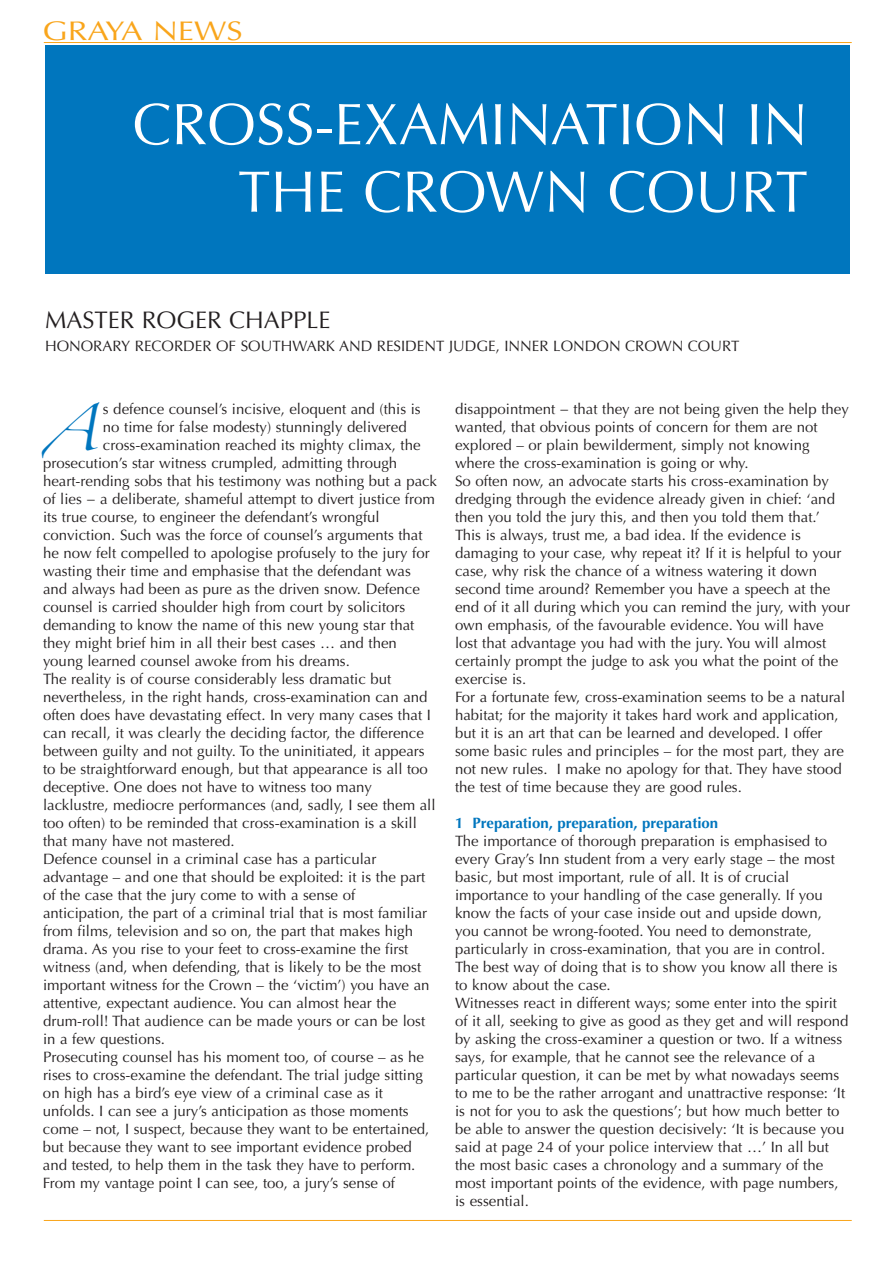
<style>
.page{position:relative;width:893px;height:1263px;background:#fff}
.page>*{position:absolute;margin:0;border:0;box-sizing:border-box;transform-origin:0 0}
.t1{font:58.5px/67.5px "Optima";color:#fff;text-align:right}
.t2{font:40.95px "Zapfino";color:#0076be}
.t3{font:27px "Optima";color:#f9a51b;scale:1.2 1}
.t4{font:24px "Optima";color:#231f20}
.t5{font:15px/18px "Optima";color:#231f20}
.t6{font:700 15px "Optima";color:#0076be}
</style>
<div class="page">
<div style="left:45px;top:45px;width:804px;height:228px;background:#0076be"></div>
<hr style="left:44px;top:1220px;width:808px;height:1px;background:#f9a51b">
<hr style="left:44px;top:42px;width:808px;height:1px;background:#f9a51b">
<h3 class="t3" style="left:43px;top:19px;width:168px">GRAYA NEWS</h3>
<h1 class="t1" style="left:132px;top:96px;width:677px">CROSS-EXAMINATION IN<br>THE CROWN COURT</h1>
<h3 class="t4" style="left:45px;top:310px;width:287px">MASTER ROGER CHAPPLE</h3>
<p class="t5" style="left:45px;top:338px;width:696px">HONORARY RECORDER OF SOUTHWARK AND RESIDENT JUDGE, INNER LONDON CROWN COURT</p>
<h2 class="t2" style="left:43px;top:412px;width:59px">A</h2>
<p class="t5" style="left:103px;top:401px;width:319px">s defence counsel’s incisive, eloquent and (this is</p>
<p class="t5" style="left:103px;top:419px;width:305px">no time for false modesty) stunningly delivered</p>
<p class="t5" style="left:103px;top:437px;width:319px">cross-examination reached its mighty climax, the</p>
<p class="t5" style="left:43px;top:455px;width:356px">prosecution’s star witness crumpled, admitting through</p>
<p class="t5" style="left:43px;top:473px;width:395px">heart-rending sobs that his testimony was nothing but a pack</p>
<p class="t5" style="left:43px;top:491px;width:393px">of lies − a deliberate, shameful attempt to divert justice from</p>
<p class="t5" style="left:43px;top:509px;width:338px">its true course, to engineer the defendant’s wrongful</p>
<p class="t5" style="left:43px;top:527px;width:381px">conviction. Such was the force of counsel’s arguments that</p>
<p class="t5" style="left:43px;top:545px;width:388px">he now felt compelled to apologise profusely to the jury for</p>
<p class="t5" style="left:43px;top:563px;width:369px">wasting their time and emphasise that the defendant was</p>
<p class="t5" style="left:43px;top:581px;width:378px">and always had been as pure as the driven snow. Defence</p>
<p class="t5" style="left:43px;top:599px;width:364px">counsel is carried shoulder high from court by solicitors</p>
<p class="t5" style="left:43px;top:617px;width:373px">demanding to know the name of this new young star that</p>
<p class="t5" style="left:43px;top:635px;width:355px">they might brief him in all their best cases … and then</p>
<p class="t5" style="left:43px;top:653px;width:308px">young learned counsel awoke from his dreams.</p>
<p class="t5" style="left:43px;top:671px;width:350px">The reality is of course considerably less dramatic but</p>
<p class="t5" style="left:43px;top:689px;width:386px">nevertheless, in the right hands, cross-examination can and</p>
<p class="t5" style="left:43px;top:707px;width:389px">often does have devastating effect. In very many cases that I</p>
<p class="t5" style="left:43px;top:725px;width:382px">can recall, it was clearly the deciding factor, the difference</p>
<p class="t5" style="left:43px;top:743px;width:383px">between guilty and not guilty. To the uninitiated, it appears</p>
<p class="t5" style="left:43px;top:761px;width:386px">to be straightforward enough, but that appearance is all too</p>
<p class="t5" style="left:43px;top:779px;width:330px">deceptive. One does not have to witness too many</p>
<p class="t5" style="left:43px;top:797px;width:394px">lacklustre, mediocre performances (and, sadly, I see them all</p>
<p class="t5" style="left:43px;top:815px;width:375px">too often) to be reminded that cross-examination is a skill</p>
<p class="t5" style="left:43px;top:833px;width:193px">that many have not mastered.</p>
<p class="t5" style="left:43px;top:851px;width:335px">Defence counsel in a criminal case has a particular</p>
<p class="t5" style="left:43px;top:869px;width:384px">advantage – and one that should be exploited: it is the part</p>
<p class="t5" style="left:43px;top:887px;width:314px">of the case that the jury come to with a sense of</p>
<p class="t5" style="left:43px;top:905px;width:386px">anticipation, the part of a criminal trial that is most familiar</p>
<p class="t5" style="left:43px;top:923px;width:372px">from films, television and so on, the part that makes high</p>
<p class="t5" style="left:43px;top:941px;width:367px">drama. As you rise to your feet to cross-examine the first</p>
<p class="t5" style="left:43px;top:959px;width:380px">witness (and, when defending, that is likely to be the most</p>
<p class="t5" style="left:43px;top:977px;width:388px">important witness for the Crown – the ‘victim’) you have an</p>
<p class="t5" style="left:43px;top:995px;width:355px">attentive, expectant audience. You can almost hear the</p>
<p class="t5" style="left:43px;top:1013px;width:384px">drum-roll! That audience can be made yours or can be lost</p>
<p class="t5" style="left:43px;top:1031px;width:124px">in a few questions.</p>
<p class="t5" style="left:43px;top:1049px;width:382px">Prosecuting counsel has his moment too, of course – as he</p>
<p class="t5" style="left:43px;top:1067px;width:381px">rises to cross-examine the defendant. The trial judge sitting</p>
<p class="t5" style="left:43px;top:1085px;width:342px">on high has a bird’s eye view of a criminal case as it</p>
<p class="t5" style="left:43px;top:1103px;width:367px">unfolds. I can see a jury’s anticipation as those moments</p>
<p class="t5" style="left:43px;top:1121px;width:388px">come – not, I suspect, because they want to be entertained,</p>
<p class="t5" style="left:43px;top:1139px;width:370px">but because they want to see important evidence probed</p>
<p class="t5" style="left:43px;top:1157px;width:374px">and tested, to help them in the task they have to perform.</p>
<p class="t5" style="left:43px;top:1175px;width:354px">From my vantage point I can see, too, a jury’s sense of</p>
<p class="t5" style="left:455px;top:401px;width:397px">disappointment − that they are not being given the help they wanted, that obvious points of concern for them are not explored – or plain bewilderment, simply not knowing where the cross-examination is going or why.<br>So often now, an advocate starts his cross-examination by dredging through the evidence already given in chief: ‘and then you told the jury this, and then you told them that.’<br>This is always, trust me, a bad idea. If the evidence is damaging to your case, why repeat it? If it is helpful to your case, why risk the chance of a witness watering it down second time around? Remember you have a speech at the end of it all during which you can remind the jury, with your own emphasis, of the favourable evidence. You will have<br>lost that advantage you had with the jury. You will almost certainly prompt the judge to ask you what the point of the exercise is.<br>For a fortunate few, cross-examination seems to be a natural habitat; for the majority it takes hard work and application, but it is an art that can be learned and developed. I offer some basic rules and principles – for the most part, they are not new rules. I make no apology for that. They have stood the test of time because they are good rules.</p>
<p class="t6" style="left:455px;top:817px;width:265px">1 Preparation, preparation, preparation</p>
<p class="t5" style="left:455px;top:833px;width:395px">The importance of thorough preparation is emphasised to every Gray’s Inn student from a very early stage – the most basic, but most important, rule of all. It is of crucial importance to your handling of the case generally. If you know the facts of your case inside out and upside down, you cannot be wrong-footed. You need to demonstrate, particularly in cross-examination, that you are in control.<br>The best way of doing that is to show you know all there is to know about the case.<br>Witnesses react in different ways; some enter into the spirit of it all, seeking to give as good as they get and will respond by asking the cross-examiner a question or two. If a witness says, for example, that he cannot see the relevance of a particular question, it can be met by what nowadays seems to me to be the rather arrogant and unattractive response: ‘It is not for you to ask the questions’; but how much better to be able to answer the question decisively: ‘It is because you said at page 24 of your police interview that …’ In all but the most basic cases a chronology and a summary of the most important points of the evidence, with page numbers, is essential.</p>
</div>
